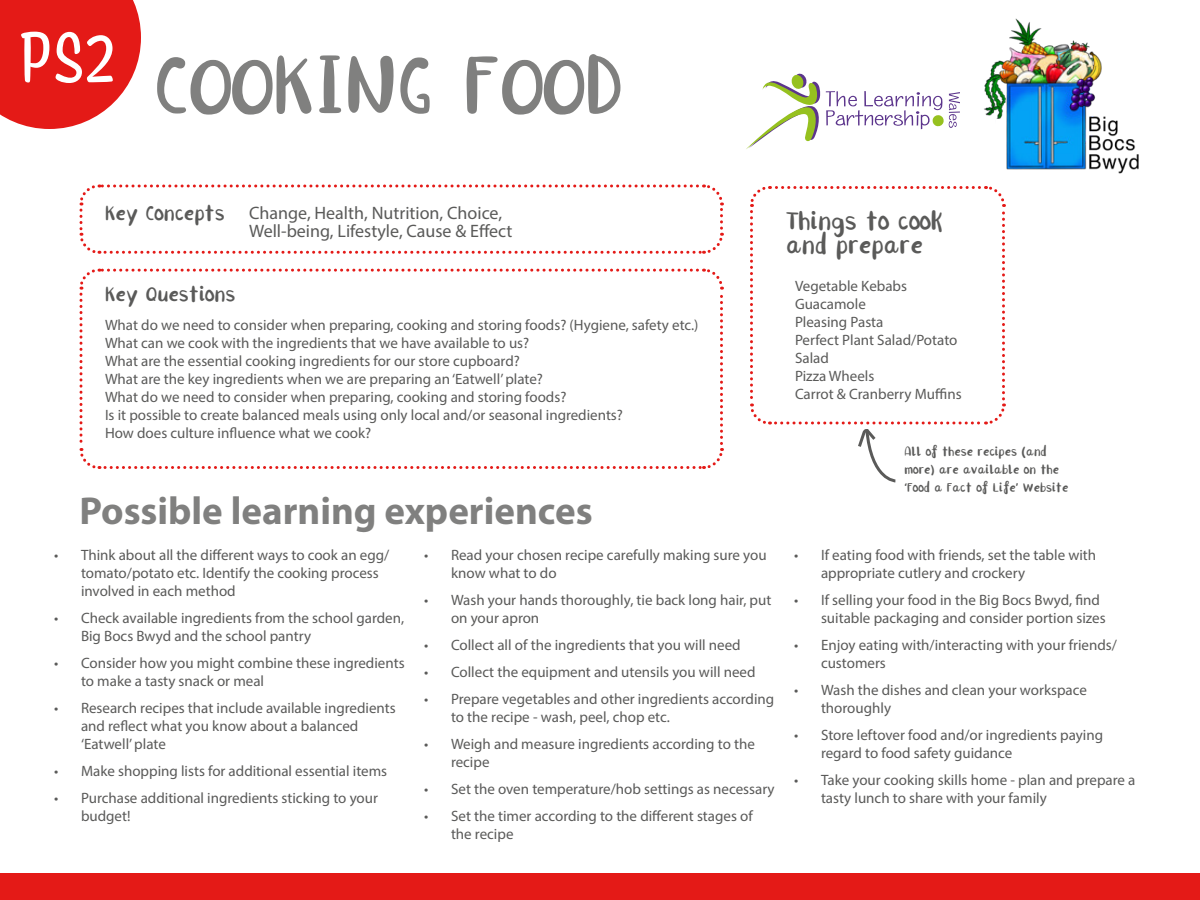
<style>
.page{position:relative;width:1200px;height:900px;background:#fff}
.page>*{position:absolute;margin:0;border:0;box-sizing:border-box;transform-origin:0 0}
.t1{font:120px "Stuart";color:#80807f}
.t2{font:75px "Coniferous";color:#fff}
.t3{font:700 39px "Myriad Pro";color:#80807f}
.t4{font:36px "Stuart";color:#5a5a59}
.t5{font:30px "Stuart";color:#5a5a59}
.t6{font:18px/18px "Stuart";color:#5a5a59}
.t7{font:18px/18px "Myriad Pro";color:#5a5a59}
.t8{font:15px/18px "Myriad Pro";color:#5a5a59}
</style>
<div class="page">
<img style="left:984px;top:18px;width:155px;height:156px">
<svg style="left:746px;top:73px;width:214px;height:76px"></svg>
<svg style="left:79px;top:268px;width:645px;height:201px"></svg>
<svg style="left:79px;top:184px;width:645px;height:70px"></svg>
<svg style="left:750px;top:186px;width:256px;height:297px"></svg>
<div style="left:0;top:873px;width:1200px;height:27px;background:#e41a17"></div>
<svg style="left:0;top:0;width:141px;height:129px"></svg>
<div style="left:18px;top:26px;width:98px;height:56px;background:#e41a17"></div>
<h2 class="t2" style="left:18px;top:5px;width:99px">PS2</h2>
<h1 class="t1" style="left:153px;top:34px;width:472px">COOKING FOOD</h1>
<h3 class="t5" style="left:105px;top:200px;width:121px">Key Concepts</h3>
<p class="t7" style="left:249px;top:204px;width:265px">Change, Health, Nutrition, Choice,<br>Well-being, Lifestyle, Cause &amp; Effect</p>
<h3 class="t5" style="left:105px;top:281px;width:132px">Key Questions</h3>
<p class="t8" style="left:105px;top:315px;width:595px">What do we need to consider when preparing, cooking and storing foods? (Hygiene, safety etc.)<br>What can we cook with the ingredients that we have available to us?<br>What are the essential cooking ingredients for our store cupboard?<br>What are the key ingredients when we are preparing an ‘Eatwell’ plate?<br>What do we need to consider when preparing, cooking and storing foods?<br>Is it possible to create balanced meals using only local and/or seasonal ingredients?<br>How does culture influence what we cook?</p>
<h3 class="t3" style="left:80px;top:485px;width:515px">Possible learning experiences</h3>
<p class="t8" style="left:81px;top:546px;width:310px;text-indent:-27px">• Think about all the different ways to cook an egg/ tomato/potato etc. Identify the cooking process involved in each method</p>
<p class="t8" style="left:81px;top:609px;width:325px;text-indent:-27px">• Check available ingredients from the school garden,<br>Big Bocs Bwyd and the school pantry</p>
<p class="t8" style="left:81px;top:654px;width:325px;text-indent:-27px">• Consider how you might combine these ingredients to make a tasty snack or meal</p>
<p class="t8" style="left:81px;top:699px;width:316px;text-indent:-27px">• Research recipes that include available ingredients and reflect what you know about a balanced ‘Eatwell’ plate</p>
<p class="t8" style="left:54px;top:762px;width:335px">• Make shopping lists for additional essential items</p>
<p class="t8" style="left:81px;top:789px;width:298px;text-indent:-27px">• Purchase additional ingredients sticking to your budget!</p>
<p class="t8" style="left:451px;top:546px;width:317px;text-indent:-27px">• Read your chosen recipe carefully making sure you know what to do</p>
<p class="t8" style="left:451px;top:591px;width:322px;text-indent:-27px">• Wash your hands thoroughly, tie back long hair, put on your apron</p>
<p class="t8" style="left:424px;top:636px;width:318px">• Collect all of the ingredients that you will need</p>
<p class="t8" style="left:424px;top:663px;width:333px">• Collect the equipment and utensils you will need</p>
<p class="t8" style="left:451px;top:690px;width:325px;text-indent:-27px">• Prepare vegetables and other ingredients according to the recipe - wash, peel, chop etc.</p>
<p class="t8" style="left:451px;top:735px;width:305px;text-indent:-27px">• Weigh and measure ingredients according to the recipe</p>
<p class="t8" style="left:424px;top:780px;width:352px">• Set the oven temperature/hob settings as necessary</p>
<p class="t8" style="left:451px;top:807px;width:303px;text-indent:-27px">• Set the timer according to the different stages of the recipe</p>
<h3 class="t4" style="left:786px;top:205px;width:158px">Things to cook</h3>
<h3 class="t4" style="left:786px;top:229px;width:139px">and prepare</h3>
<p class="t8" style="left:795px;top:277px;width:168px">Vegetable Kebabs<br>Guacamole<br>Pleasing Pasta<br>Perfect Plant Salad/Potato<br>Salad<br>Pizza Wheels<br>Carrot &amp; Cranberry Muffins</p>
<p class="t6" style="left:904px;top:443px;width:165px">All of these recipes (and more) are available on the ‘Food a Fact of Life’ Website</p>
<p class="t8" style="left:821px;top:546px;width:277px;text-indent:-27px">• If eating food with friends, set the table with appropriate cutlery and crockery</p>
<p class="t8" style="left:821px;top:591px;width:286px;text-indent:-27px">• If selling your food in the Big Bocs Bwyd, find suitable packaging and consider portion sizes</p>
<p class="t8" style="left:821px;top:636px;width:298px;text-indent:-27px">• Enjoy eating with/interacting with your friends/ customers</p>
<p class="t8" style="left:821px;top:681px;width:267px;text-indent:-27px">• Wash the dishes and clean your workspace thoroughly</p>
<p class="t8" style="left:821px;top:726px;width:284px;text-indent:-27px">• Store leftover food and/or ingredients paying regard to food safety guidance</p>
<p class="t8" style="left:821px;top:771px;width:316px;text-indent:-27px">• Take your cooking skills home - plan and prepare a tasty lunch to share with your family</p>
</div>
